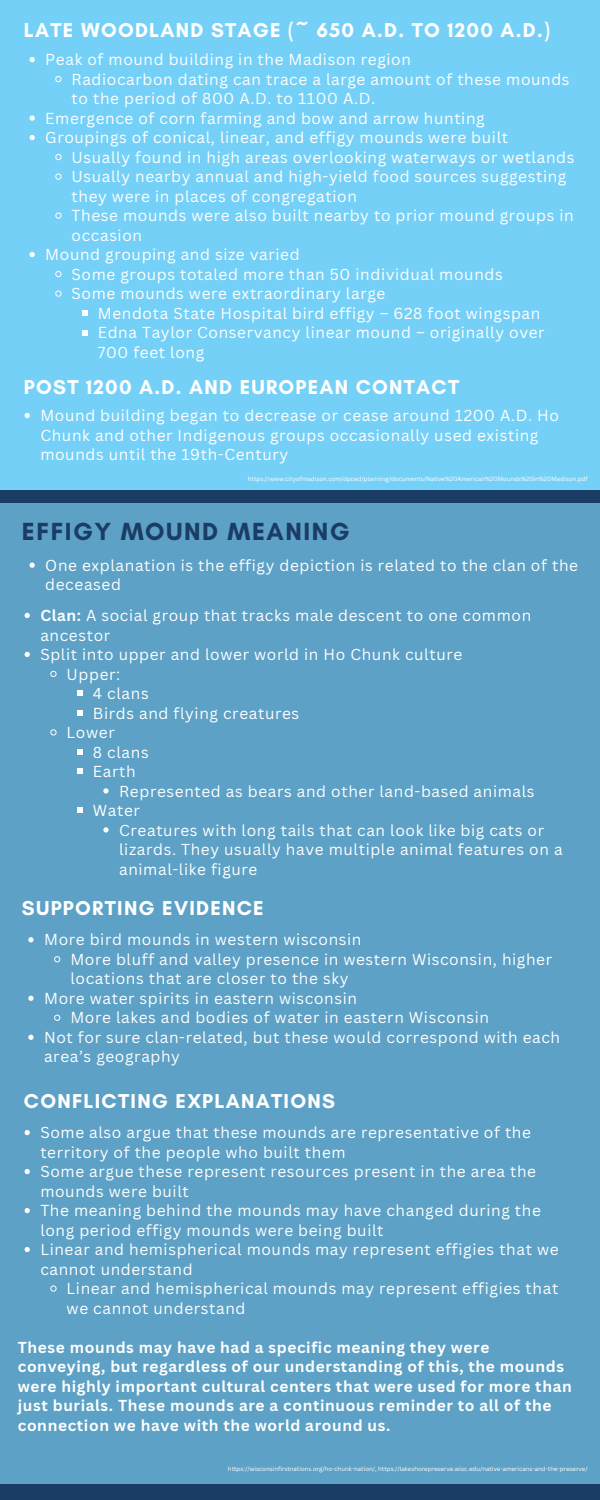
<style>
.page{position:relative;width:600px;height:1500px;background:#1b3c65}
.page>*{position:absolute;margin:0;border:0;box-sizing:border-box;transform-origin:0 0}
.t1{font:700 25.2px "Glacial Indifference";letter-spacing:.06em;color:#1b3c65}
.t2{font:700 20.5px "Glacial Indifference";letter-spacing:.06em;color:#fff}
.t3{font:15.5px/19.5px "Canva Sans";letter-spacing:.04em;color:#fff}
.t4{font:700 15.5px/19.5px "Canva Sans";letter-spacing:.04em;color:#fff}
.t5{font:6px "Canva Sans";color:#fff}
.s1{font-weight:700}
</style>
<div class="page">
<div style="left:0;top:0;width:600px;height:490px;background:#75d0f8"></div>
<svg style="left:30px;top:57px;width:5px;height:5px"></svg>
<svg style="left:55px;top:76px;width:7px;height:7px"></svg>
<svg style="left:30px;top:115px;width:5px;height:6px"></svg>
<svg style="left:30px;top:135px;width:5px;height:5px"></svg>
<svg style="left:55px;top:154px;width:7px;height:7px"></svg>
<svg style="left:55px;top:173px;width:7px;height:7px"></svg>
<svg style="left:55px;top:212px;width:7px;height:7px"></svg>
<svg style="left:30px;top:252px;width:5px;height:5px"></svg>
<svg style="left:55px;top:271px;width:7px;height:7px"></svg>
<svg style="left:55px;top:290px;width:7px;height:7px"></svg>
<svg style="left:82px;top:310px;width:5px;height:6px"></svg>
<svg style="left:82px;top:330px;width:5px;height:5px"></svg>
<svg style="left:25px;top:413px;width:5px;height:5px"></svg>
<div style="left:0;top:503px;width:600px;height:980px;background:#5da1c6"></div>
<svg style="left:30px;top:563px;width:5px;height:5px"></svg>
<svg style="left:25px;top:613px;width:5px;height:5px"></svg>
<svg style="left:25px;top:652px;width:5px;height:5px"></svg>
<svg style="left:50px;top:670px;width:7px;height:7px"></svg>
<svg style="left:77px;top:691px;width:5px;height:5px"></svg>
<svg style="left:77px;top:710px;width:5px;height:6px"></svg>
<svg style="left:50px;top:729px;width:7px;height:7px"></svg>
<svg style="left:77px;top:749px;width:5px;height:6px"></svg>
<svg style="left:77px;top:769px;width:5px;height:5px"></svg>
<svg style="left:103px;top:788px;width:6px;height:6px"></svg>
<svg style="left:77px;top:808px;width:5px;height:5px"></svg>
<svg style="left:103px;top:827px;width:6px;height:6px"></svg>
<svg style="left:28px;top:937px;width:6px;height:5px"></svg>
<svg style="left:54px;top:956px;width:7px;height:7px"></svg>
<svg style="left:28px;top:996px;width:6px;height:5px"></svg>
<svg style="left:54px;top:1014px;width:7px;height:7px"></svg>
<svg style="left:28px;top:1035px;width:6px;height:5px"></svg>
<svg style="left:25px;top:1130px;width:5px;height:5px"></svg>
<svg style="left:25px;top:1169px;width:5px;height:5px"></svg>
<svg style="left:25px;top:1208px;width:5px;height:5px"></svg>
<svg style="left:25px;top:1247px;width:5px;height:5px"></svg>
<svg style="left:50px;top:1285px;width:7px;height:7px"></svg>
<p class="t2" style="left:24px;top:18px;width:528px">LATE WOODLAND STAGE (~ 650 A.D. TO 1200 A.D.)</p>
<p class="t3" style="left:45px;top:49px;width:367px">Peak of mound building in the Madison region</p>
<p class="t3" style="left:72px;top:69px;width:500px">Radiocarbon dating can trace a large amount of these mounds to the period of 800 A.D. to 1100 A.D.</p>
<p class="t3" style="left:45px;top:108px;width:441px">Emergence of corn farming and bow and arrow hunting</p>
<p class="t3" style="left:45px;top:127px;width:464px">Groupings of conical, linear, and effigy mounds were built</p>
<p class="t3" style="left:72px;top:147px;width:504px">Usually found in high areas overlooking waterways or wetlands</p>
<p class="t3" style="left:72px;top:166px;width:496px">Usually nearby annual and high-yield food sources suggesting they were in places of congregation</p>
<p class="t3" style="left:72px;top:205px;width:504px">These mounds were also built nearby to prior mound groups in occasion</p>
<p class="t3" style="left:45px;top:244px;width:256px">Mound grouping and size varied</p>
<p class="t3" style="left:72px;top:264px;width:433px">Some groups totaled more than 50 individual mounds</p>
<p class="t3" style="left:72px;top:283px;width:315px">Some mounds were extraordinary large</p>
<p class="t3" style="left:98px;top:303px;width:444px">Mendota State Hospital bird effigy – 628 foot wingspan</p>
<p class="t3" style="left:98px;top:322px;width:448px">Edna Taylor Conservancy linear mound – originally over<br>700 feet long</p>
<h2 class="t2" style="left:24px;top:374px;width:437px">POST 1200 A.D. AND EUROPEAN CONTACT</h2>
<p class="t3" style="left:40px;top:405px;width:520px">Mound building began to decrease or cease around 1200 A.D. Ho<br>Chunk and other Indigenous groups occasionally used existing mounds until the 19th-Century</p>
<p class="t5" style="left:248px;top:474px;width:341px">https://www.cityofmadison.com/dpced/planning/documents/Native%20American%20Mounds%20in%20Madison.pdf</p>
<h1 class="t1" style="left:22px;top:516px;width:329px">EFFIGY MOUND MEANING</h1>
<p class="t3" style="left:45px;top:555px;width:534px">One explanation is the effigy depiction is related to the clan of the deceased</p>
<p class="t3" style="left:40px;top:605px;width:492px"><span class="s1">Clan:</span> A social group that tracks male descent to one common ancestor</p>
<p class="t3" style="left:40px;top:644px;width:424px">Split into upper and lower world in Ho Chunk culture</p>
<p class="t3" style="left:67px;top:664px;width:55px">Upper:</p>
<p class="t3" style="left:93px;top:683px;width:57px">4 clans</p>
<p class="t3" style="left:93px;top:703px;width:208px">Birds and flying creatures</p>
<p class="t3" style="left:67px;top:722px;width:50px">Lower</p>
<p class="t3" style="left:93px;top:742px;width:57px">8 clans</p>
<p class="t3" style="left:93px;top:761px;width:44px">Earth</p>
<p class="t3" style="left:119px;top:781px;width:417px">Represented as bears and other land-based animals</p>
<p class="t3" style="left:93px;top:800px;width:49px">Water</p>
<p class="t3" style="left:119px;top:820px;width:445px">Creatures with long tails that can look like big cats or lizards. They usually have multiple animal features on a animal-like figure</p>
<p class="t2" style="left:22px;top:896px;width:243px">SUPPORTING EVIDENCE</p>
<h2 class="t3" style="left:44px;top:930px;width:319px">More bird mounds in western wisconsin</h2>
<p class="t3" style="left:70px;top:949px;width:483px">More bluff and valley presence in western Wisconsin, higher locations that are closer to the sky</p>
<p class="t3" style="left:44px;top:988px;width:315px">More water spirits in eastern wisconsin</p>
<p class="t3" style="left:70px;top:1008px;width:420px">More lakes and bodies of water in eastern Wisconsin</p>
<p class="t3" style="left:44px;top:1027px;width:518px">Not for sure clan-related, but these would correspond with each area’s geography</p>
<h2 class="t2" style="left:24px;top:1088px;width:312px">CONFLICTING EXPLANATIONS</h2>
<p class="t3" style="left:40px;top:1122px;width:492px">Some also argue that these mounds are representative of the territory of the people who built them</p>
<p class="t3" style="left:40px;top:1161px;width:497px">Some argue these represent resources present in the area the mounds were built</p>
<p class="t3" style="left:40px;top:1200px;width:502px">The meaning behind the mounds may have changed during the long period effigy mounds were being built</p>
<p class="t3" style="left:40px;top:1239px;width:520px">Linear and hemispherical mounds may represent effigies that we cannot understand</p>
<p class="t3" style="left:67px;top:1278px;width:493px">Linear and hemispherical mounds may represent effigies that we cannot understand</p>
<h3 class="t4" style="left:18px;top:1337px;width:556px">These mounds may have had a specific meaning they were conveying, but regardless of our understanding of this, the mounds were highly important cultural centers that were used for more than just burials. These mounds are a continuous reminder to all of the connection we have with the world around us.</h3>
<p class="t5" style="left:228px;top:1464px;width:361px">https://wisconsinfirstnations.org/ho-chunk-nation/, https://lakeshorepreserve.wisc.edu/native-americans-and-the-preserve/</p>
</div>
